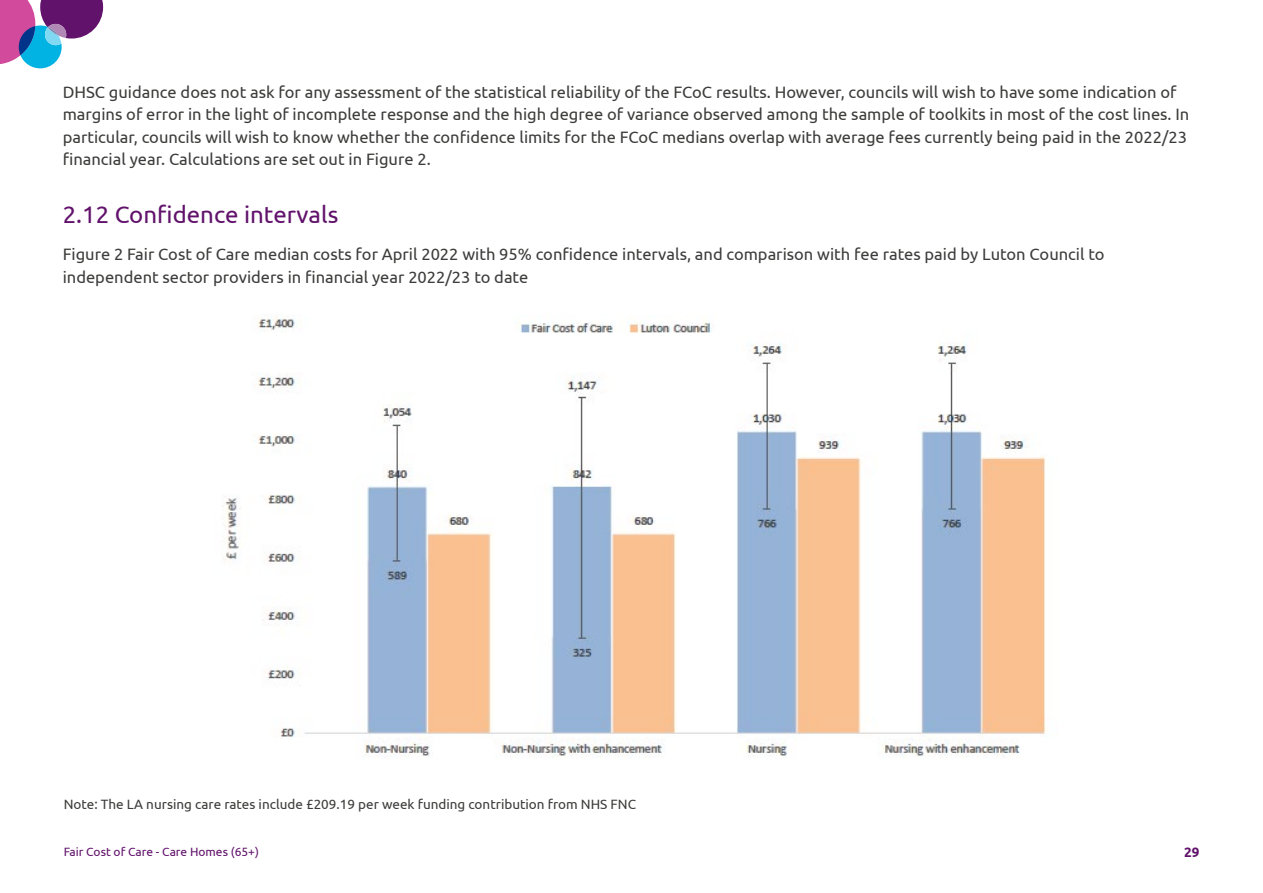
<style>
.page{position:relative;width:1263px;height:893px;background:#fff}
.page>*{position:absolute;margin:0;border:0;box-sizing:border-box;transform-origin:0 0}
.heading_2{font:24px "Ubuntu";color:#61126b}
.body{font:16.5px/22.5px "Ubuntu";color:#3c3c3b}
.body-2{font:13.5px "Ubuntu";color:#3c3c3b}
.t1{font:700 13.5px "Ubuntu";color:#61126b}
.t2{font:12px "Ubuntu";color:#61126b}
</style>
<div class="page">
<svg style="left:0;top:0;width:103px;height:68px"></svg>
<img style="left:222px;top:315px;width:826px;height:443px">
<p class="body" style="left:63px;top:80px;width:1128px">DHSC guidance does not ask for any assessment of the statistical reliability of the FCoC results. However, councils will wish to have some indication of margins of error in the light of incomplete response and the high degree of variance observed among the sample of toolkits in most of the cost lines. In particular, councils will wish to know whether the confidence limits for the FCoC medians overlap with average fees currently being paid in the 2022/23 financial year. Calculations are set out in Figure 2.</p>
<p class="heading_2" style="left:63px;top:200px;width:277px">2.12 Confidence intervals</p>
<p class="body" style="left:63px;top:243px;width:1043px">Figure 2 Fair Cost of Care median costs for April 2022 with 95% confidence intervals, and comparison with fee rates paid by Luton Council to independent sector providers in financial year 2022/23 to date</p>
<p class="body-2" style="left:64px;top:795px;width:574px">Note: The LA nursing care rates include £209.19 per week funding contribution from NHS FNC</p>
<p class="t2" style="left:64px;top:845px;width:197px">Fair Cost of Care - Care Homes (65+)</p>
<p class="t1" style="left:1184px;top:844px;width:17px">29</p>
</div>
